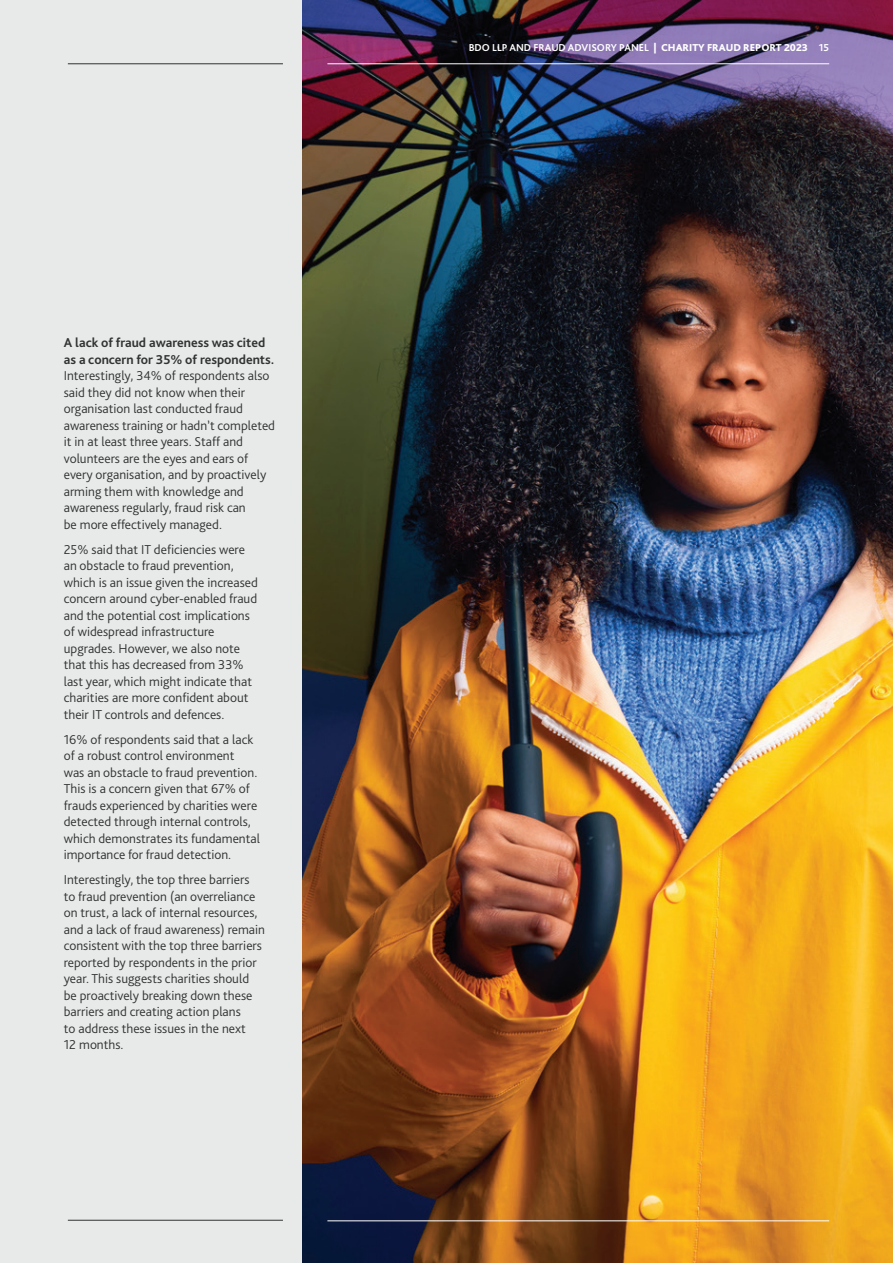
<style>
.page{position:relative;width:893px;height:1263px;background:#fff}
.page>*{position:absolute;margin:0;border:0;box-sizing:border-box;transform-origin:0 0}
.t1{font:300 13.5px/16.5px "Bliss Pro";color:#313232}
.t2{font:700 13.5px/16.5px "Bliss Pro";color:#313232}
.t3{font:700 10.5px "Bliss Pro";color:#fff}
.s1{font-weight:800}
</style>
<div class="page">
<img style="left:302px;top:0;width:591px;height:1263px">
<div style="left:0;top:0;width:302px;height:1263px;background:#e8eae9"></div>
<hr style="left:327px;top:63px;width:502px;height:1px;background:#fff">
<hr style="left:327px;top:1220px;width:502px;height:1px;background:#fff">
<hr style="left:68px;top:1220px;width:215px;height:1px;background:#313232">
<hr style="left:68px;top:63px;width:215px;height:1px;background:#313232">
<p class="t2" style="left:64px;top:334px;width:212px">A lack of fraud awareness was cited as a concern for 35% of respondents.</p>
<p class="t1" style="left:64px;top:367px;width:213px">Interestingly, 34% of respondents also said they did not know when their organisation last conducted fraud awareness training or hadn’t completed it in at least three years. Staff and volunteers are the eyes and ears of every organisation, and by proactively arming them with knowledge and awareness regularly, fraud risk can<br>be more effectively managed.</p>
<p class="t1" style="left:64px;top:540px;width:196px">25% said that IT deficiencies were an obstacle to fraud prevention, which is an issue given the increased concern around cyber-enabled fraud and the potential cost implications of widespread infrastructure upgrades. However, we also note that this has decreased from 33% last year, which might indicate that charities are more confident about their IT controls and defences.</p>
<p class="t1" style="left:64px;top:730px;width:198px">16% of respondents said that a lack of a robust control environment<br>was an obstacle to fraud prevention.<br>This is a concern given that 67% of frauds experienced by charities were detected through internal controls, which demonstrates its fundamental importance for fraud detection.</p>
<p class="t1" style="left:64px;top:871px;width:203px">Interestingly, the top three barriers<br>to fraud prevention (an overreliance on trust, a lack of internal resources, and a lack of fraud awareness) remain consistent with the top three barriers reported by respondents in the prior year. This suggests charities should be proactively breaking down these barriers and creating action plans<br>to address these issues in the next<br>12 months.</p>
<p class="t3" style="left:469px;top:40px;width:362px">BDO LLP AND FRAUD ADVISORY PANEL <span class="s1">| CHARITY FRAUD REPORT 2023</span> 15</p>
</div>
